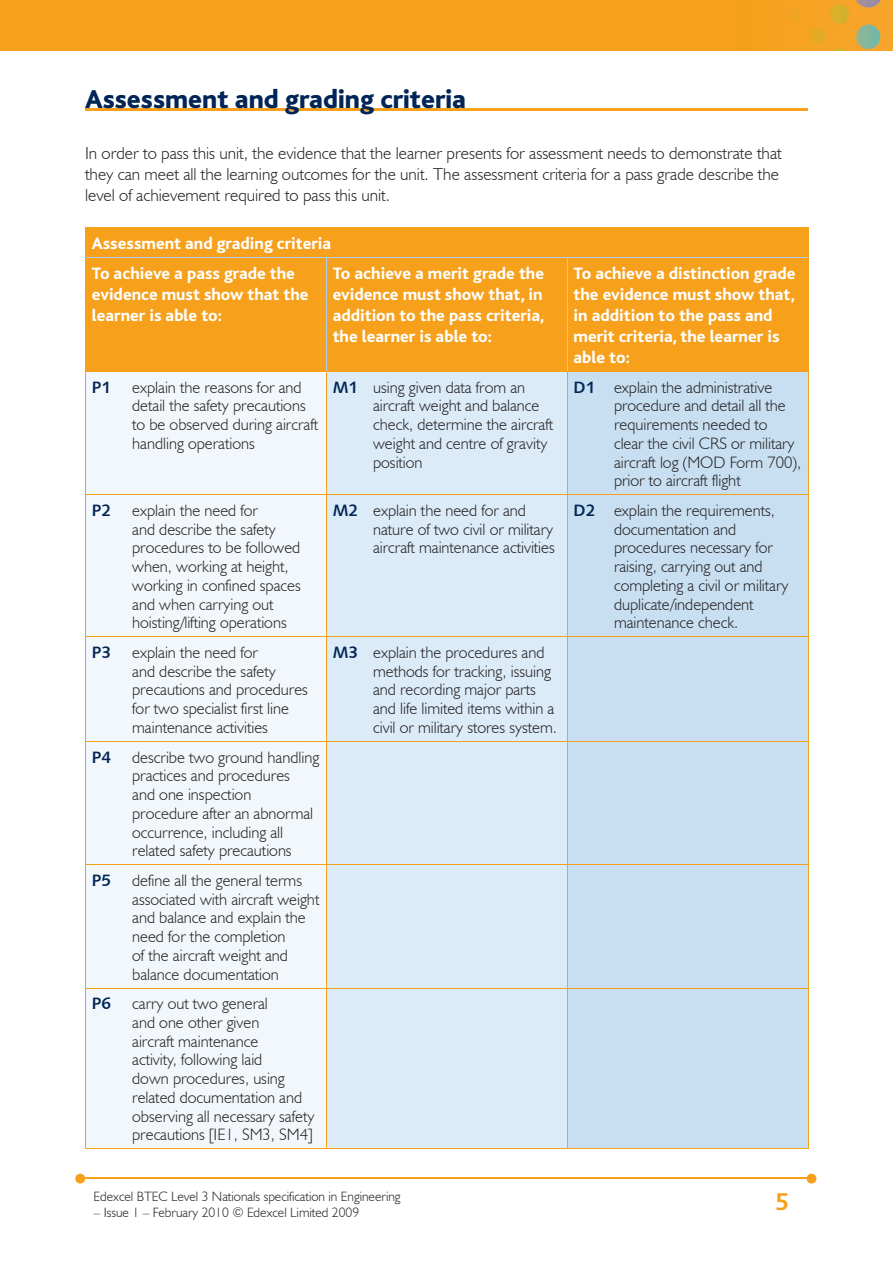
<style>
.page{position:relative;width:893px;height:1263px;background:#fff}
.page>*{position:absolute;margin:0;border:0;box-sizing:border-box;transform-origin:0 0}
.t1{font:800 27px "Bliss";color:#002556}
.t2{font:700 25.5px "Bliss";color:#f6a01b}
.t3{font:800 17.25px/21px "Bliss";color:#fff}
.t4{font:300 17.25px/21px "Humanist 521 BT";color:#231f20}
.t5{font:300 16.5px/18.8px "Humanist 521 BT";color:#231f20}
.t6{font:16.5px "Humanist 531 BT Bold A";color:#002556}
.t7{font:300 13.5px "Humanist 521 BT";color:#231f20}
.s1{font-family:"Humanist 531 BT Bold A";font-weight:400;color:#002556}
</style>
<div class="page">
<img style="left:0;top:0;width:893px;height:51px">
<hr style="left:82px;top:1178px;width:728px;height:1px;background:#f6a01b">
<svg style="left:807px;top:1174px;width:9px;height:9px"></svg>
<svg style="left:75px;top:1174px;width:10px;height:9px"></svg>
<hr style="left:85px;top:108px;width:723px;height:2px;background:#f6a01b">
<div style="left:86px;top:228px;width:722px;height:143px;background:#f6a01b"></div>
<div style="left:86px;top:372px;width:240px;height:776px;background:#f2f7fb"></div>
<div style="left:327px;top:372px;width:240px;height:776px;background:#dbebf7"></div>
<div style="left:568px;top:372px;width:240px;height:776px;background:#c8dff2"></div>
<svg style="left:85px;top:228px;width:1px;height:29px"></svg>
<svg style="left:808px;top:228px;width:1px;height:29px"></svg>
<hr style="left:85px;top:227px;width:241px;height:1px;background:#f6a01b">
<hr style="left:326px;top:227px;width:241px;height:1px;background:#f6a01b">
<hr style="left:567px;top:227px;width:241px;height:1px;background:#f6a01b">
<hr style="left:85px;top:257px;width:1px;height:114px;background:#f6a01b">
<hr style="left:86px;top:257px;width:240px;height:1px;background:#accfed">
<hr style="left:326px;top:258px;width:1px;height:113px;background:#accfed">
<hr style="left:326px;top:257px;width:241px;height:1px;background:#accfed">
<hr style="left:567px;top:258px;width:1px;height:113px;background:#accfed">
<hr style="left:808px;top:257px;width:1px;height:114px;background:#f6a01b">
<hr style="left:567px;top:257px;width:241px;height:1px;background:#accfed">
<hr style="left:85px;top:372px;width:1px;height:122px;background:#f6a01b">
<hr style="left:85px;top:371px;width:241px;height:1px;background:#f6a01b">
<hr style="left:326px;top:372px;width:1px;height:122px;background:#f6a01b">
<hr style="left:85px;top:865px;width:1px;height:123px;background:#f6a01b">
<hr style="left:326px;top:371px;width:241px;height:1px;background:#f6a01b">
<hr style="left:85px;top:864px;width:241px;height:1px;background:#f6a01b">
<hr style="left:567px;top:372px;width:1px;height:122px;background:#f6a01b">
<hr style="left:326px;top:865px;width:1px;height:123px;background:#f6a01b">
<hr style="left:808px;top:372px;width:1px;height:122px;background:#f6a01b">
<hr style="left:567px;top:371px;width:241px;height:1px;background:#f6a01b">
<hr style="left:326px;top:864px;width:241px;height:1px;background:#f6a01b">
<hr style="left:326px;top:495px;width:1px;height:141px;background:#f6a01b">
<hr style="left:567px;top:495px;width:1px;height:141px;background:#f6a01b">
<hr style="left:85px;top:495px;width:1px;height:141px;background:#f6a01b">
<hr style="left:567px;top:865px;width:1px;height:123px;background:#f6a01b">
<hr style="left:808px;top:495px;width:1px;height:141px;background:#f6a01b">
<hr style="left:808px;top:865px;width:1px;height:123px;background:#f6a01b">
<hr style="left:85px;top:494px;width:241px;height:1px;background:#f6a01b">
<hr style="left:326px;top:494px;width:241px;height:1px;background:#f6a01b">
<hr style="left:567px;top:494px;width:241px;height:1px;background:#f6a01b">
<hr style="left:567px;top:864px;width:241px;height:1px;background:#f6a01b">
<hr style="left:326px;top:637px;width:1px;height:104px;background:#f6a01b">
<hr style="left:567px;top:637px;width:1px;height:104px;background:#f6a01b">
<hr style="left:326px;top:988px;width:1px;height:160px;background:#f6a01b">
<hr style="left:567px;top:988px;width:1px;height:160px;background:#f6a01b">
<hr style="left:85px;top:637px;width:1px;height:104px;background:#f6a01b">
<hr style="left:85px;top:988px;width:1px;height:160px;background:#f6a01b">
<hr style="left:808px;top:637px;width:1px;height:104px;background:#f6a01b">
<hr style="left:808px;top:988px;width:1px;height:160px;background:#f6a01b">
<hr style="left:85px;top:636px;width:241px;height:1px;background:#f6a01b">
<hr style="left:326px;top:636px;width:241px;height:1px;background:#f6a01b">
<hr style="left:567px;top:636px;width:241px;height:1px;background:#f6a01b">
<hr style="left:85px;top:988px;width:241px;height:1px;background:#f6a01b">
<hr style="left:326px;top:988px;width:241px;height:1px;background:#f6a01b">
<hr style="left:567px;top:988px;width:241px;height:1px;background:#f6a01b">
<hr style="left:326px;top:742px;width:1px;height:122px;background:#f6a01b">
<hr style="left:567px;top:742px;width:1px;height:122px;background:#f6a01b">
<hr style="left:85px;top:742px;width:1px;height:122px;background:#f6a01b">
<hr style="left:808px;top:742px;width:1px;height:122px;background:#f6a01b">
<hr style="left:85px;top:741px;width:241px;height:1px;background:#f6a01b">
<hr style="left:326px;top:741px;width:241px;height:1px;background:#f6a01b">
<hr style="left:567px;top:741px;width:241px;height:1px;background:#f6a01b">
<hr style="left:85px;top:1148px;width:241px;height:1px;background:#f6a01b">
<hr style="left:326px;top:1148px;width:241px;height:1px;background:#f6a01b">
<hr style="left:567px;top:1148px;width:241px;height:1px;background:#f6a01b">
<h1 class="t1" style="left:85px;top:85px;width:383px">Assessment and grading criteria</h1>
<p class="t4" style="left:85px;top:142px;width:698px">In order to pass this unit, the evidence that the learner presents for assessment needs to demonstrate that they can meet all the learning outcomes for the unit. The assessment criteria for a pass grade describe the level of achievement required to pass this unit.</p>
<p class="t3" style="left:92px;top:229px;width:241px;line-height:30.2px">Assessment and grading criteria<br>To achieve a pass grade the</p>
<p class="t3" style="left:92px;top:284px;width:218px">evidence must show that the learner is able to:</p>
<p class="t3" style="left:333px;top:263px;width:213px;text-align:justify">To achieve a merit grade the evidence must show that, in addition to the pass criteria, the learner is able to:</p>
<p class="t3" style="left:574px;top:263px;width:224px">To achieve a distinction grade the evidence must show that, in addition to the pass and merit criteria, the learner is able to:</p>
<p class="t6" style="left:92px;top:377px;width:21px">P1</p>
<p class="t5" style="left:132px;top:377px;width:187px">explain the reasons for and detail the safety precautions to be observed during aircraft handling operations</p>
<p class="t5" style="left:373px;top:377px;width:182px;text-indent:-40px"><span class="s1">M1</span> using given data from an aircraft weight and balance check, determine the aircraft weight and centre of gravity position</p>
<p class="t5" style="left:614px;top:377px;width:189px;text-indent:-40px"><span class="s1">D1</span> explain the administrative procedure and detail all the requirements needed to clear the civil CRS or military aircraft log (MOD Form 700), prior to aircraft flight</p>
<p class="t6" style="left:92px;top:500px;width:21px">P2</p>
<p class="t5" style="left:132px;top:501px;width:170px">explain the need for<br>and describe the safety procedures to be followed when, working at height, working in confined spaces and when carrying out hoisting/lifting operations</p>
<p class="t5" style="left:373px;top:501px;width:183px;text-indent:-40px"><span class="s1">M2</span> explain the need for and nature of two civil or military aircraft maintenance activities</p>
<p class="t5" style="left:614px;top:501px;width:176px;text-indent:-40px"><span class="s1">D2</span> explain the requirements, documentation and procedures necessary for raising, carrying out and completing a civil or military duplicate/independent maintenance check.</p>
<p class="t6" style="left:92px;top:642px;width:21px">P3</p>
<p class="t5" style="left:132px;top:643px;width:177px">explain the need for<br>and describe the safety precautions and procedures for two specialist first line maintenance activities</p>
<p class="t5" style="left:373px;top:643px;width:185px;text-indent:-40px"><span class="s1">M3</span> explain the procedures and methods for tracking, issuing and recording major parts and life limited items within a civil or military stores system.</p>
<p class="t6" style="left:92px;top:747px;width:21px">P4</p>
<p class="t5" style="left:132px;top:747px;width:189px">describe two ground handling practices and procedures<br>and one inspection procedure after an abnormal occurrence, including all related safety precautions</p>
<p class="t6" style="left:92px;top:870px;width:21px">P5</p>
<p class="t5" style="left:132px;top:870px;width:189px">define all the general terms associated with aircraft weight and balance and explain the need for the completion<br>of the aircraft weight and balance documentation</p>
<p class="t6" style="left:92px;top:993px;width:21px">P6</p>
<p class="t5" style="left:132px;top:994px;width:184px">carry out two general<br>and one other given<br>aircraft maintenance<br>activity, following laid<br>down procedures, using related documentation and observing all necessary safety precautions [IE1, SM3, SM4]</p>
<p class="t7" style="left:94px;top:1188px;width:309px">Edexcel BTEC Level 3 Nationals specification in Engineering</p>
<p class="t7" style="left:94px;top:1204px;width:267px">– Issue 1 – February 2010 © Edexcel Limited 2009</p>
<h2 class="t2" style="left:775px;top:1189px;width:15px">5</h2>
</div>
